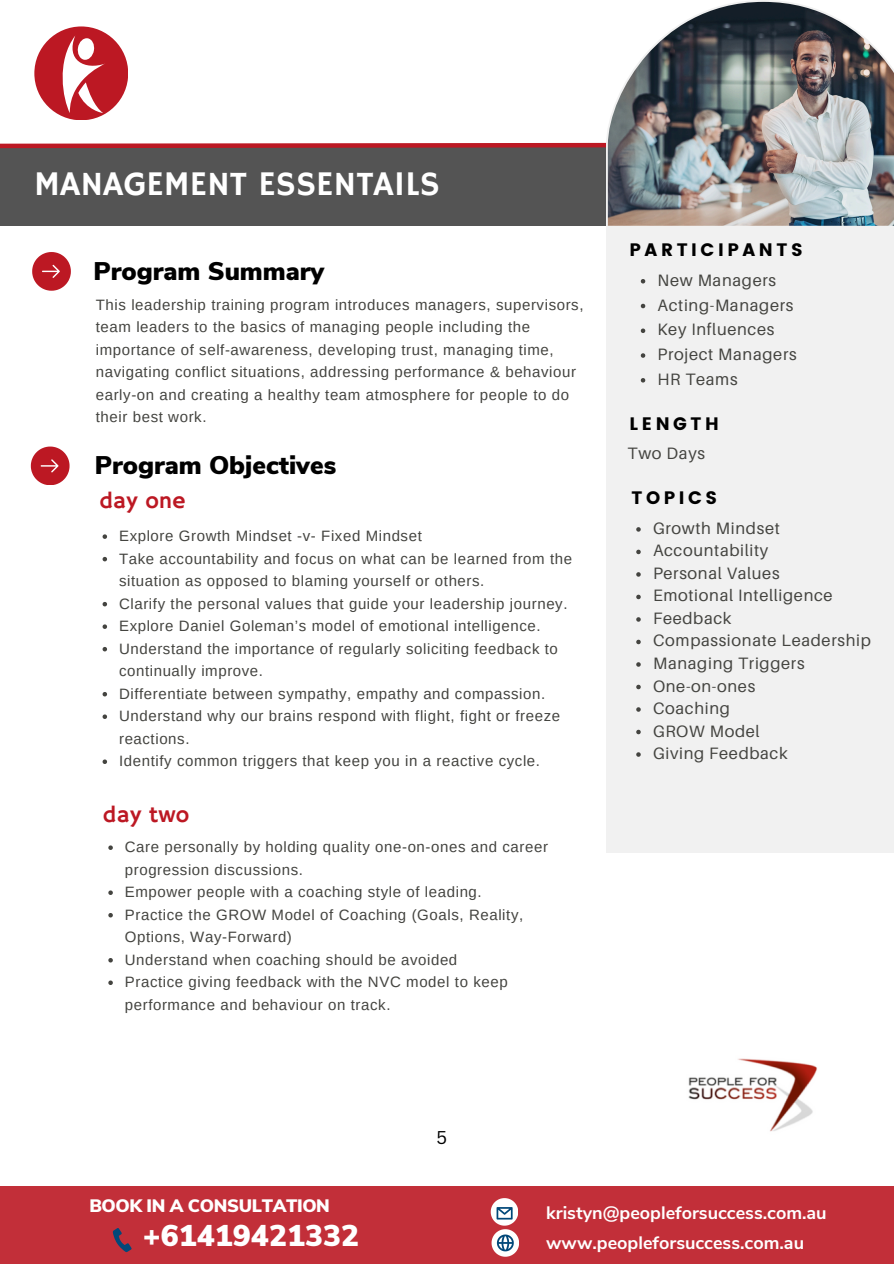
<style>
.page{position:relative;width:894px;height:1264px;background:#fff}
.page>*{position:absolute;margin:0;border:0;box-sizing:border-box;transform-origin:0 0}
.t1{font:34.5px "Hammersmith One";color:#fff}
.t2{font:900 30px "Nunito Sans";color:#fff}
.t3{font:900 25.5px "Nunito Sans";color:#000}
.t4{font:22.95px "Hammersmith One";color:#bc1823}
.t5{font:700 18px "Nunito Sans";color:#fff}
.t6{font:18px "Poppins";letter-spacing:.2em;color:#000}
.t7{font:900 18px "Nunito Sans";letter-spacing:-.02em;color:#fff}
.t8{font:18px "Canva Sans";color:#000}
.t9{font:16.5px "Aileron";letter-spacing:.04em;color:#444440}
.t10{font:15px/22.5px "Arimo";letter-spacing:.04em;color:#444440}
</style>
<div class="page">
<svg style="left:31px;top:446px;width:38px;height:39px"></svg>
<div style="left:605px;top:228px;width:288px;height:624px;background:#f1f1f1"></div>
<div style="left:0;top:147px;width:893px;height:78px;background:#545454"></div>
<svg style="left:0;top:142px;width:605px;height:7px"></svg>
<img style="left:605px;top:0;width:288px;height:228px">
<svg style="left:32px;top:252px;width:38px;height:38px"></svg>
<svg style="left:640px;top:279px;width:5px;height:4px"></svg>
<svg style="left:640px;top:304px;width:5px;height:4px"></svg>
<svg style="left:640px;top:328px;width:5px;height:5px"></svg>
<svg style="left:640px;top:353px;width:5px;height:5px"></svg>
<svg style="left:640px;top:378px;width:5px;height:4px"></svg>
<svg style="left:102px;top:534px;width:5px;height:5px"></svg>
<svg style="left:102px;top:557px;width:5px;height:4px"></svg>
<svg style="left:102px;top:602px;width:5px;height:4px"></svg>
<svg style="left:102px;top:624px;width:5px;height:5px"></svg>
<svg style="left:102px;top:647px;width:5px;height:4px"></svg>
<svg style="left:102px;top:692px;width:5px;height:4px"></svg>
<svg style="left:102px;top:714px;width:5px;height:5px"></svg>
<svg style="left:102px;top:759px;width:5px;height:5px"></svg>
<svg style="left:636px;top:527px;width:4px;height:4px"></svg>
<svg style="left:636px;top:549px;width:4px;height:5px"></svg>
<svg style="left:636px;top:572px;width:4px;height:4px"></svg>
<svg style="left:636px;top:594px;width:4px;height:5px"></svg>
<svg style="left:636px;top:617px;width:4px;height:4px"></svg>
<svg style="left:636px;top:639px;width:4px;height:5px"></svg>
<svg style="left:636px;top:662px;width:4px;height:4px"></svg>
<svg style="left:636px;top:684px;width:4px;height:5px"></svg>
<svg style="left:636px;top:707px;width:4px;height:4px"></svg>
<svg style="left:636px;top:729px;width:4px;height:5px"></svg>
<svg style="left:636px;top:752px;width:4px;height:4px"></svg>
<svg style="left:108px;top:845px;width:5px;height:5px"></svg>
<svg style="left:108px;top:890px;width:5px;height:5px"></svg>
<svg style="left:108px;top:913px;width:5px;height:4px"></svg>
<svg style="left:108px;top:958px;width:5px;height:4px"></svg>
<svg style="left:108px;top:980px;width:5px;height:5px"></svg>
<img style="left:688px;top:1058px;width:129px;height:74px">
<div style="left:0;top:1186px;width:893px;height:77px;background:#c22f39"></div>
<svg style="left:113px;top:1228px;width:19px;height:23px"></svg>
<svg style="left:490px;top:1198px;width:28px;height:58px"></svg>
<div style="left:34px;top:26px;width:94px;height:94px;background:#bc1823;border-radius:50%"></div>
<svg style="left:62px;top:36px;width:43px;height:77px"></svg>
<h5 class="t1" style="left:34px;top:164px;width:407px">MANAGEMENT ESSENTAILS</h5>
<p class="t3" style="left:93px;top:254px;width:232px">Program Summary</p>
<p class="t10" style="left:96px;top:293px;width:489px">This leadership training program introduces managers, supervisors, team leaders to the basics of managing people including the importance of self-awareness, developing trust, managing time, navigating conflict situations, addressing performance &amp; behaviour early-on and creating a healthy team atmosphere for people to do their best work.</p>
<p class="t6" style="left:629px;top:239px;width:175px">PARTICIPANTS</p>
<p class="t9" style="left:657px;top:270px;width:120px">New Managers</p>
<h3 class="t9" style="left:657px;top:294px;width:137px">Acting-Managers</h3>
<p class="t9" style="left:657px;top:319px;width:118px">Key Influences</p>
<h3 class="t9" style="left:657px;top:344px;width:140px">Project Managers</h3>
<h4 class="t9" style="left:657px;top:369px;width:81px">HR Teams</h4>
<p class="t6" style="left:629px;top:413px;width:91px">LENGTH</p>
<p class="t3" style="left:95px;top:448px;width:243px">Program Objectives</p>
<h1 class="t9" style="left:627px;top:443px;width:79px">Two Days</h1>
<p class="t4" style="left:99px;top:488px;width:88px">day one</p>
<p class="t10" style="left:119px;top:524px;width:304px">Explore Growth Mindset -v- Fixed Mindset</p>
<p class="t10" style="left:119px;top:547px;width:454px">Take accountability and focus on what can be learned from the situation as opposed to blaming yourself or others.</p>
<p class="t10" style="left:119px;top:592px;width:450px">Clarify the personal values that guide your leadership journey.</p>
<p class="t10" style="left:119px;top:614px;width:423px">Explore Daniel Goleman’s model of emotional intelligence.</p>
<p class="t10" style="left:119px;top:637px;width:440px">Understand the importance of regularly soliciting feedback to continually improve.</p>
<h4 class="t10" style="left:119px;top:682px;width:427px">Differentiate between sympathy, empathy and compassion.</h4>
<p class="t10" style="left:119px;top:704px;width:442px">Understand why our brains respond with flight, fight or freeze reactions.</p>
<p class="t10" style="left:119px;top:749px;width:422px">Identify common triggers that keep you in a reactive cycle.</p>
<p class="t4" style="left:103px;top:801px;width:88px">day two</p>
<p class="t10" style="left:125px;top:835px;width:424px">Care personally by holding quality one-on-ones and career progression discussions.</p>
<p class="t10" style="left:125px;top:880px;width:358px">Empower people with a coaching style of leading.</p>
<p class="t10" style="left:125px;top:903px;width:400px">Practice the GROW Model of Coaching (Goals, Reality,<br>Options, Way-Forward)</p>
<p class="t10" style="left:125px;top:948px;width:334px">Understand when coaching should be avoided</p>
<p class="t10" style="left:125px;top:970px;width:384px">Practice giving feedback with the NVC model to keep performance and behaviour on track.</p>
<p class="t8" style="left:436px;top:1124px;width:12px">5</p>
<h5 class="t6" style="left:631px;top:487px;width:87px">TOPICS</h5>
<p class="t9" style="left:653px;top:518px;width:128px">Growth Mindset</p>
<p class="t9" style="left:653px;top:540px;width:117px">Accountability</p>
<p class="t9" style="left:653px;top:563px;width:128px">Personal Values</p>
<h5 class="t9" style="left:653px;top:585px;width:181px">Emotional Intelligence</h5>
<p class="t9" style="left:653px;top:608px;width:80px">Feedback</p>
<p class="t9" style="left:653px;top:630px;width:219px">Compassionate Leadership</p>
<p class="t9" style="left:653px;top:653px;width:153px">Managing Triggers</p>
<p class="t9" style="left:653px;top:675px;width:104px">One-on-ones</p>
<p class="t9" style="left:653px;top:698px;width:78px">Coaching</p>
<h5 class="t9" style="left:653px;top:720px;width:108px">GROW Model</h5>
<p class="t9" style="left:653px;top:743px;width:136px">Giving Feedback</p>
<p class="t7" style="left:89px;top:1194px;width:242px">BOOK IN A CONSULTATION</p>
<p class="t2" style="left:143px;top:1215px;width:217px">+61419421332</p>
<p class="t5" style="left:546px;top:1200px;width:282px">kristyn@peopleforsuccess.com.au</p>
<p class="t5" style="left:546px;top:1230px;width:259px">www.peopleforsuccess.com.au</p>
</div>
